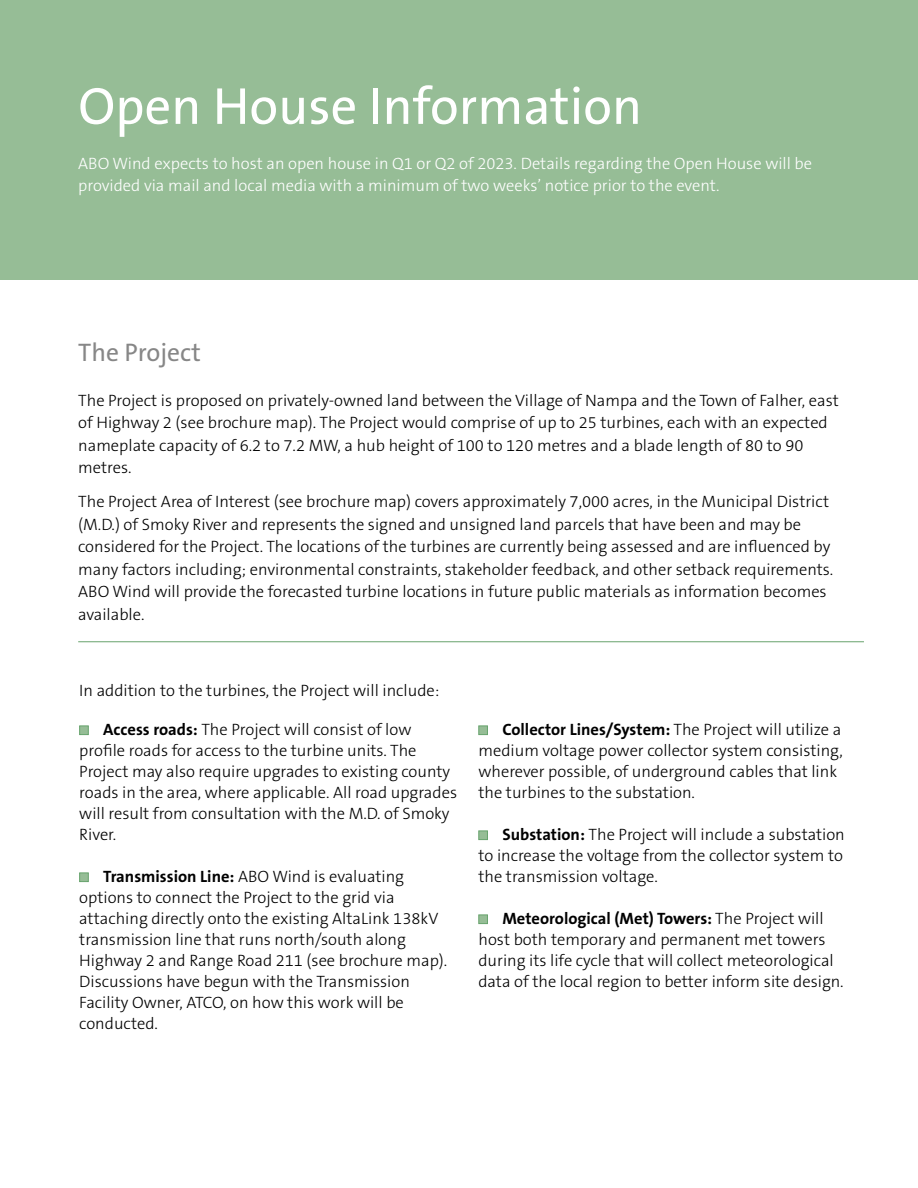
<style>
.page{position:relative;width:918px;height:1188px;background:#fff}
.page>*{position:absolute;margin:0;border:0;box-sizing:border-box;transform-origin:0 0}
.t1{font:52.5px "The Sans B W5 Plain";color:#fff}
.t2{font:25.5px "The Sans B W5 Plain";color:#878787}
.t3{font:300 16.5px/21px "The Sans B W3";color:#000}
.t4{font:300 16.5px/22.5px "The Sans B W3";color:#fff}
.t5{font:700 16.5px "The Sans B W7";color:#000}
.s1{font-family:"The Sans B W7";font-weight:700}
.s2{font-family:"The Sans B W3";font-weight:300}
</style>
<div class="page">
<div style="left:0;top:0;width:918px;height:280px;background:#96bd96"></div>
<hr style="left:78px;top:641px;width:786px;height:1px;background:#67a36d">
<div style="left:79px;top:726px;width:10px;height:9px;background:#96bd96;border:1px solid #67a36d"></div>
<div style="left:79px;top:873px;width:10px;height:9px;background:#96bd96;border:1px solid #67a36d"></div>
<div style="left:478px;top:726px;width:10px;height:9px;background:#96bd96;border:1px solid #67a36d"></div>
<div style="left:478px;top:831px;width:10px;height:9px;background:#96bd96;border:1px solid #67a36d"></div>
<div style="left:478px;top:915px;width:10px;height:9px;background:#96bd96;border:1px solid #67a36d"></div>
<h1 class="t1" style="left:78px;top:72px;width:565px">Open House Information</h1>
<p class="t4" style="left:78px;top:152px;width:735px">ABO Wind expects to host an open house in Q1 or Q2 of 2023. Details regarding the Open House will be provided via mail and local media with a minimum of two weeks’ notice prior to the event.</p>
<h2 class="t2" style="left:78px;top:336px;width:124px">The Project</h2>
<p class="t3" style="left:78px;top:389px;width:762px;line-height:22.5px">The Project is proposed on privately-owned land between the Village of Nampa and the Town of Falher, east of Highway 2 (see brochure map). The Project would comprise of up to 25 turbines, each with an expected nameplate capacity of 6.2 to 7.2 MW, a hub height of 100 to 120 metres and a blade length of 80 to 90 metres.</p>
<p class="t3" style="left:78px;top:490px;width:757px;line-height:22.5px">The Project Area of Interest (see brochure map) covers approximately 7,000 acres, in the Municipal District (M.D.) of Smoky River and represents the signed and unsigned land parcels that have been and may be considered for the Project. The locations of the turbines are currently being assessed and are influenced by many factors including; environmental constraints, stakeholder feedback, and other setback requirements.<br>ABO Wind will provide the forecasted turbine locations in future public materials as information becomes available.</p>
<p class="t3" style="left:79px;top:680px;width:362px">In addition to the turbines, the Project will include:</p>
<p class="t3" style="left:79px;top:719px;width:379px;text-indent:24px"><span class="s1">Access roads:</span> The Project will consist of low profile roads for access to the turbine units. The Project may also require upgrades to existing county roads in the area, where applicable. All road upgrades will result from consultation with the M.D. of Smoky River.</p>
<p class="t3" style="left:79px;top:866px;width:369px;text-indent:24px"><span class="s1">Transmission Line:</span> ABO Wind is evaluating options to connect the Project to the grid via attaching directly onto the existing AltaLink 138kV transmission line that runs north/south along Highway 2 and Range Road 211 (see brochure map).<br>Discussions have begun with the Transmission Facility Owner, ATCO, on how this work will be conducted.</p>
<p class="t5" style="left:502px;top:719px;width:340px">Collector Lines/System: <span class="s2">The Project will utilize a</span></p>
<p class="t3" style="left:478px;top:740px;width:366px">medium voltage power collector system consisting, wherever possible, of underground cables that link the turbines to the substation.</p>
<p class="t3" style="left:478px;top:824px;width:368px;text-align:justify;text-indent:24px"><span class="s1">Substation:</span> The Project will include a substation to increase the voltage from the collector system to the transmission voltage.</p>
<p class="t5" style="left:502px;top:908px;width:323px">Meteorological (Met) Towers: <span class="s2">The Project will</span></p>
<p class="t3" style="left:478px;top:929px;width:367px">host both temporary and permanent met towers during its life cycle that will collect meteorological data of the local region to better inform site design.</p>
</div>
